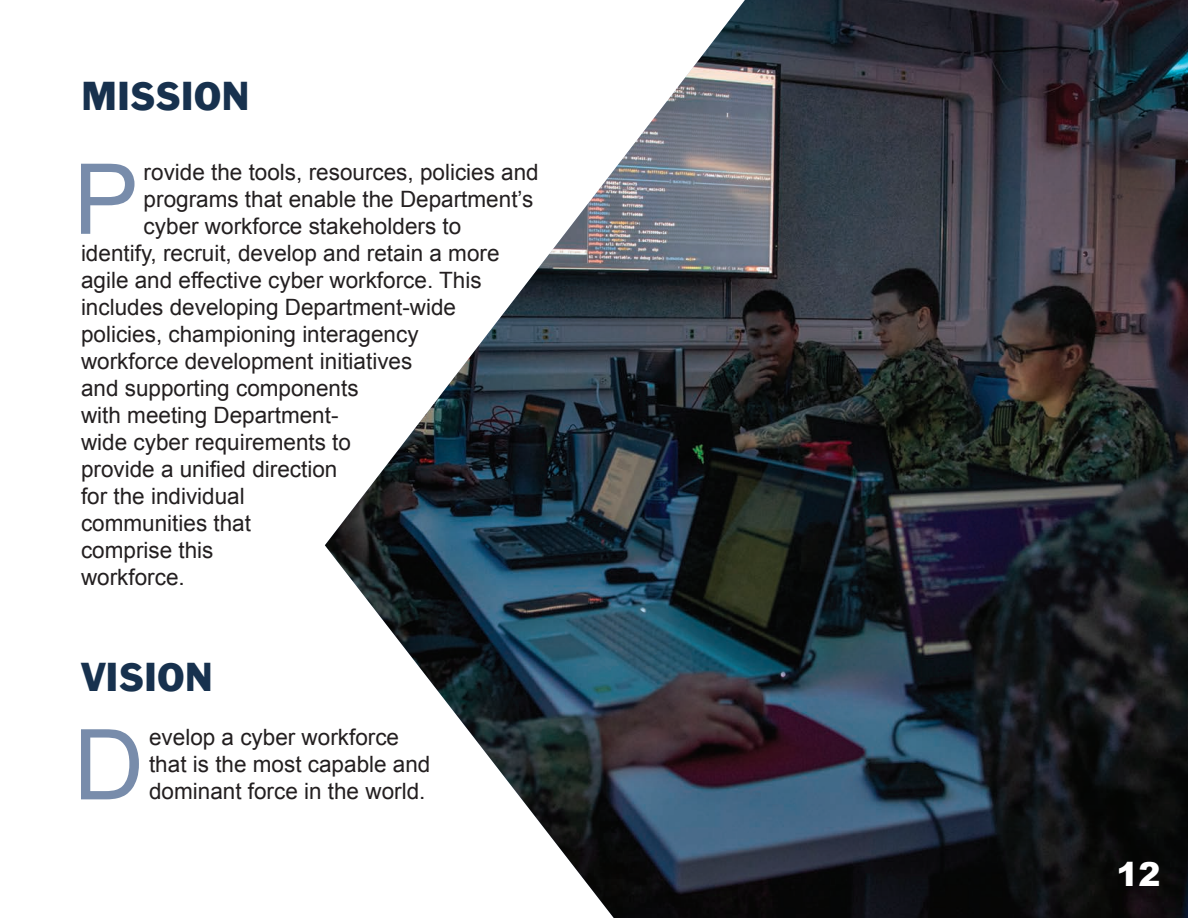
<style>
.page{position:relative;width:1188px;height:918px;background:#fff}
.page>*{position:absolute;margin:0;border:0;box-sizing:border-box;transform-origin:0 0}
.t1{font:97.95px "Arial";color:#788cab}
.t2{font:42px "Franklin Gothic";color:#17314e}
.t3{font:900 33px "Arial";color:#fff}
.t4{font:22.5px/27px "Arial";color:#231f20}
</style>
<div class="page">
<img style="left:325px;top:0;width:863px;height:918px">
<h2 class="t2" style="left:81px;top:70px;width:170px">MISSION</h2>
<h1 class="t1" style="left:73px;top:135px;width:67px">P</h1>
<p class="t4" style="left:144px;top:159px;width:397px">rovide the tools, resources, policies and</p>
<p class="t4" style="left:144px;top:186px;width:391px">programs that enable the Department’s</p>
<p class="t4" style="left:144px;top:213px;width:319px">cyber workforce stakeholders to</p>
<p class="t4" style="left:81px;top:240px;width:420px">identify, recruit, develop and retain a more</p>
<p class="t4" style="left:81px;top:267px;width:402px">agile and effective cyber workforce. This</p>
<p class="t4" style="left:81px;top:294px;width:377px">includes developing Department-wide</p>
<p class="t4" style="left:81px;top:321px;width:339px">policies, championing interagency</p>
<p class="t4" style="left:81px;top:348px;width:333px">workforce development initiatives</p>
<p class="t4" style="left:81px;top:375px;width:279px">and supporting components</p>
<p class="t4" style="left:81px;top:402px;width:259px">with meeting Department-</p>
<p class="t4" style="left:81px;top:429px;width:272px">wide cyber requirements to</p>
<p class="t4" style="left:81px;top:456px;width:258px">provide a unified direction</p>
<p class="t4" style="left:81px;top:483px;width:165px">for the individual</p>
<p class="t4" style="left:81px;top:510px;width:172px">communities that</p>
<p class="t4" style="left:81px;top:537px;width:134px">comprise this</p>
<p class="t4" style="left:81px;top:564px;width:105px">workforce.</p>
<h2 class="t2" style="left:81px;top:652px;width:134px">VISION</h2>
<h1 class="t1" style="left:73px;top:701px;width:72px">D</h1>
<p class="t4" style="left:149px;top:724px;width:283px">evelop a cyber workforce that is the most capable and dominant force in the world.</p>
<h3 class="t3" style="left:1117px;top:851px;width:46px">12</h3>
</div>
